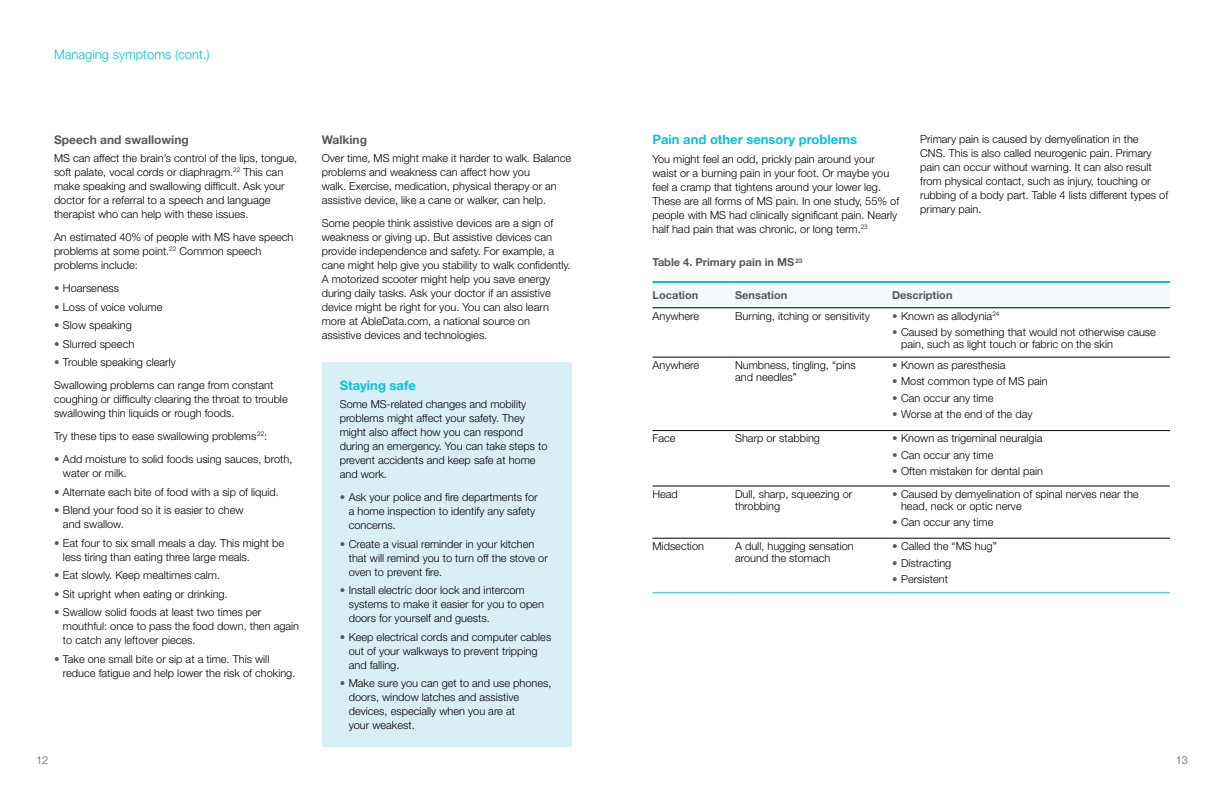
<style>
.page{position:relative;width:1224px;height:792px;background:#fff}
.page>*{position:absolute;margin:0;border:0;box-sizing:border-box;transform-origin:0 0}
.t1{font:700 13px "Helvetica Neue LT Std";color:#08c0de}
.t2{font:300 13px "Helvetica Neue LT Std";color:#08c0de}
.t3{font:700 12px "Helvetica Neue LT Std";color:#58595b}
.t4{font:300 11px/14px "Helvetica Neue LT Std";color:#000}
.t5{font:700 11px "Helvetica Neue LT Std";color:#58595b}
.t6{font:300 11px "Helvetica Neue LT Std";color:#58595b}
.s1{color:#58595b}
</style>
<div class="page">
<div style="left:322px;top:362px;width:250px;height:385px;background:#d8eff6"></div>
<hr style="left:652px;top:592px;width:83px;height:1px;background:#08c0de">
<hr style="left:735px;top:592px;width:157px;height:1px;background:#08c0de">
<hr style="left:892px;top:592px;width:278px;height:1px;background:#08c0de">
<div style="left:735px;top:282px;width:157px;height:26px;background:#f3fafc"></div>
<div style="left:652px;top:282px;width:83px;height:26px;background:#f3fafc"></div>
<hr style="left:652px;top:281px;width:83px;height:2px;background:#08c0de">
<div style="left:892px;top:282px;width:278px;height:26px;background:#f3fafc"></div>
<hr style="left:735px;top:281px;width:157px;height:2px;background:#08c0de">
<hr style="left:892px;top:281px;width:278px;height:2px;background:#08c0de">
<hr style="left:652px;top:538px;width:83px;height:1px;background:#000">
<hr style="left:735px;top:538px;width:157px;height:1px;background:#000">
<hr style="left:892px;top:538px;width:278px;height:1px;background:#000">
<hr style="left:652px;top:486px;width:83px;height:1px;background:#000">
<hr style="left:735px;top:486px;width:157px;height:1px;background:#000">
<hr style="left:892px;top:486px;width:278px;height:1px;background:#000">
<hr style="left:652px;top:430px;width:83px;height:1px;background:#000">
<hr style="left:735px;top:430px;width:157px;height:1px;background:#000">
<hr style="left:892px;top:430px;width:278px;height:1px;background:#000">
<hr style="left:735px;top:357px;width:157px;height:1px;background:#000">
<hr style="left:892px;top:357px;width:278px;height:1px;background:#000">
<hr style="left:652px;top:357px;width:83px;height:1px;background:#000">
<hr style="left:735px;top:308px;width:157px;height:1px;background:#000">
<hr style="left:892px;top:308px;width:278px;height:1px;background:#000">
<hr style="left:652px;top:308px;width:83px;height:1px;background:#000">
<p class="t2" style="left:54px;top:46px;width:157px">Managing symptoms (cont.)</p>
<p class="t3" style="left:54px;top:132px;width:136px">Speech and swallowing</p>
<p class="t4" style="left:54px;top:151px;width:245px">MS can affect the brain’s control of the lips, tongue, soft palate, vocal cords or diaphragm.<sup>22</sup> This can make speaking and swallowing diffcult. Ask your doctor for a referral to a speech and language therapist who can help with these issues.</p>
<p class="t4" style="left:54px;top:230px;width:241px">An estimated 40% of people with MS have speech problems at some point.<sup>22</sup> Common speech problems include:</p>
<p class="t4" style="left:54px;top:281px;width:67px"><span class="s1">•</span> Hoarseness</p>
<p class="t4" style="left:54px;top:299px;width:110px"><span class="s1">•</span> Loss of voice volume</p>
<p class="t4" style="left:54px;top:318px;width:79px"><span class="s1">•</span> Slow speaking</p>
<p class="t4" style="left:54px;top:336px;width:82px"><span class="s1">•</span> Slurred speech</p>
<p class="t4" style="left:54px;top:355px;width:123px"><span class="s1">•</span> Trouble speaking clearly</p>
<p class="t4" style="left:54px;top:378px;width:235px">Swallowing problems can range from constant coughing or diffculty clearing the throat to trouble swallowing thin liquids or rough foods.</p>
<p class="t4" style="left:54px;top:429px;width:215px">Try these tips to ease swallowing problems<sup>22</sup>:</p>
<p class="t4" style="left:63px;top:452px;width:231px;text-indent:-9px"><span class="s1">•</span> Add moisture to solid foods using sauces, broth, water or milk.</p>
<p class="t4" style="left:54px;top:484px;width:226px"><span class="s1">•</span> Alternate each bite of food with a sip of liquid.</p>
<p class="t4" style="left:63px;top:503px;width:182px;text-indent:-9px"><span class="s1">•</span> Blend your food so it is easier to chew and swallow.</p>
<p class="t4" style="left:63px;top:535px;width:223px;text-indent:-9px"><span class="s1">•</span> Eat four to six small meals a day. This might be less tiring than eating three large meals.</p>
<p class="t4" style="left:54px;top:568px;width:168px"><span class="s1">•</span> Eat slowly. Keep mealtimes calm.</p>
<p class="t4" style="left:54px;top:586px;width:175px"><span class="s1">•</span> Sit upright when eating or drinking.</p>
<p class="t4" style="left:63px;top:605px;width:238px;text-indent:-9px"><span class="s1">•</span> Swallow solid foods at least two times per mouthful: once to pass the food down, then again to catch any leftover pieces.</p>
<p class="t4" style="left:63px;top:651px;width:234px;text-indent:-9px"><span class="s1">•</span> Take one small bite or sip at a time. This will reduce fatigue and help lower the risk of choking.</p>
<p class="t3" style="left:322px;top:132px;width:47px">Walking</p>
<p class="t4" style="left:322px;top:151px;width:251px">Over time, MS might make it harder to walk. Balance problems and weakness can affect how you<br>walk. Exercise, medication, physical therapy or an assistive device, like a cane or walker, can help.</p>
<p class="t4" style="left:322px;top:216px;width:250px">Some people think assistive devices are a sign of weakness or giving up. But assistive devices can provide independence and safety. For example, a cane might help give you stability to walk confdently.<br>A motorized scooter might help you save energy during daily tasks. Ask your doctor if an assistive device might be right for you. You can also learn more at AbleData.com, a national source on assistive devices and technologies.</p>
<p class="t1" style="left:340px;top:377px;width:78px">Staying safe</p>
<p class="t4" style="left:340px;top:397px;width:209px">Some MS-related changes and mobility problems might affect your safety. They might also affect how you can respond during an emergency. You can take steps to prevent accidents and keep safe at home and work.</p>
<p class="t4" style="left:349px;top:490px;width:190px;text-indent:-9px"><span class="s1">•</span> Ask your police and fre departments for a home inspection to identify any safety concerns.</p>
<p class="t4" style="left:349px;top:537px;width:201px;text-indent:-9px"><span class="s1">•</span> Create a visual reminder in your kitchen that will remind you to turn off the stove or oven to prevent fre.</p>
<p class="t4" style="left:349px;top:583px;width:197px;text-indent:-9px"><span class="s1">•</span> Install electric door lock and intercom systems to make it easier for you to open doors for yourself and guests.</p>
<p class="t4" style="left:349px;top:630px;width:204px;text-indent:-9px"><span class="s1">•</span> Keep electrical cords and computer cables out of your walkways to prevent tripping and falling.</p>
<p class="t4" style="left:349px;top:676px;width:204px;text-indent:-9px"><span class="s1">•</span> Make sure you can get to and use phones, doors, window latches and assistive devices, especially when you are at<br>your weakest.</p>
<p class="t1" style="left:652px;top:132px;width:206px">Pain and other sensory problems</p>
<p class="t4" style="left:652px;top:152px;width:248px">You might feel an odd, prickly pain around your waist or a burning pain in your foot. Or maybe you feel a cramp that tightens around your lower leg.<br>These are all forms of MS pain. In one study, 55% of people with MS had clinically signifcant pain. Nearly half had pain that was chronic, or long term.<sup>23</sup></p>
<p class="t5" style="left:652px;top:256px;width:151px">Table 4. Primary pain in MS <sup>23</sup></p>
<p class="t4" style="left:920px;top:132px;width:250px">Primary pain is caused by demyelination in the<br>CNS. This is also called neurogenic pain. Primary pain can occur without warning. It can also result from physical contact, such as injury, touching or rubbing of a body part. Table 4 lists different types of primary pain.</p>
<p class="t5" style="left:653px;top:288px;width:47px">Location</p>
<p class="t5" style="left:735px;top:288px;width:54px">Sensation</p>
<p class="t5" style="left:892px;top:288px;width:62px">Description</p>
<p class="t4" style="left:653px;top:308px;width:48px">Anywhere</p>
<p class="t4" style="left:735px;top:308px;width:136px">Burning, itching or sensitivity</p>
<p class="t4" style="left:892px;top:308px;width:109px"><span class="s1">•</span> Known as allodynia<sup>24</sup></p>
<p class="t4" style="left:901px;top:326px;width:256px;line-height:12px;text-indent:-9px"><span class="s1">•</span> Caused by something that would not otherwise cause pain, such as light touch or fabric on the skin</p>
<p class="t4" style="left:652px;top:358px;width:48px">Anywhere</p>
<p class="t4" style="left:735px;top:359px;width:122px;line-height:12px">Numbness, tingling, “pins and needles”</p>
<p class="t4" style="left:892px;top:358px;width:115px"><span class="s1">•</span> Known as paresthesia</p>
<p class="t4" style="left:892px;top:374px;width:157px"><span class="s1">•</span> Most common type of MS pain</p>
<p class="t4" style="left:892px;top:391px;width:103px"><span class="s1">•</span> Can occur any time</p>
<p class="t4" style="left:892px;top:407px;width:142px"><span class="s1">•</span> Worse at the end of the day</p>
<p class="t4" style="left:652px;top:431px;width:25px">Face</p>
<p class="t4" style="left:735px;top:431px;width:86px">Sharp or stabbing</p>
<p class="t4" style="left:892px;top:431px;width:152px"><span class="s1">•</span> Known as trigeminal neuralgia</p>
<p class="t4" style="left:892px;top:448px;width:103px"><span class="s1">•</span> Can occur any time</p>
<p class="t4" style="left:892px;top:464px;width:152px"><span class="s1">•</span> Often mistaken for dental pain</p>
<p class="t4" style="left:652px;top:487px;width:27px">Head</p>
<p class="t4" style="left:735px;top:488px;width:119px;line-height:12px">Dull, sharp, squeezing or throbbing</p>
<p class="t4" style="left:901px;top:488px;width:239px;line-height:12px;text-indent:-9px"><span class="s1">•</span> Caused by demyelination of spinal nerves near the head, neck or optic nerve</p>
<p class="t4" style="left:892px;top:515px;width:103px"><span class="s1">•</span> Can occur any time</p>
<p class="t4" style="left:652px;top:539px;width:53px">Midsection</p>
<p class="t4" style="left:735px;top:540px;width:120px;line-height:12px">A dull, hugging sensation around the stomach</p>
<p class="t4" style="left:892px;top:539px;width:106px"><span class="s1">•</span> Called the “MS hug”</p>
<p class="t4" style="left:892px;top:555px;width:61px"><span class="s1">•</span> Distracting</p>
<p class="t4" style="left:892px;top:572px;width:57px"><span class="s1">•</span> Persistent</p>
<p class="t6" style="left:36px;top:753px;width:14px">12</p>
<p class="t6" style="left:1176px;top:753px;width:14px">13</p>
</div>
